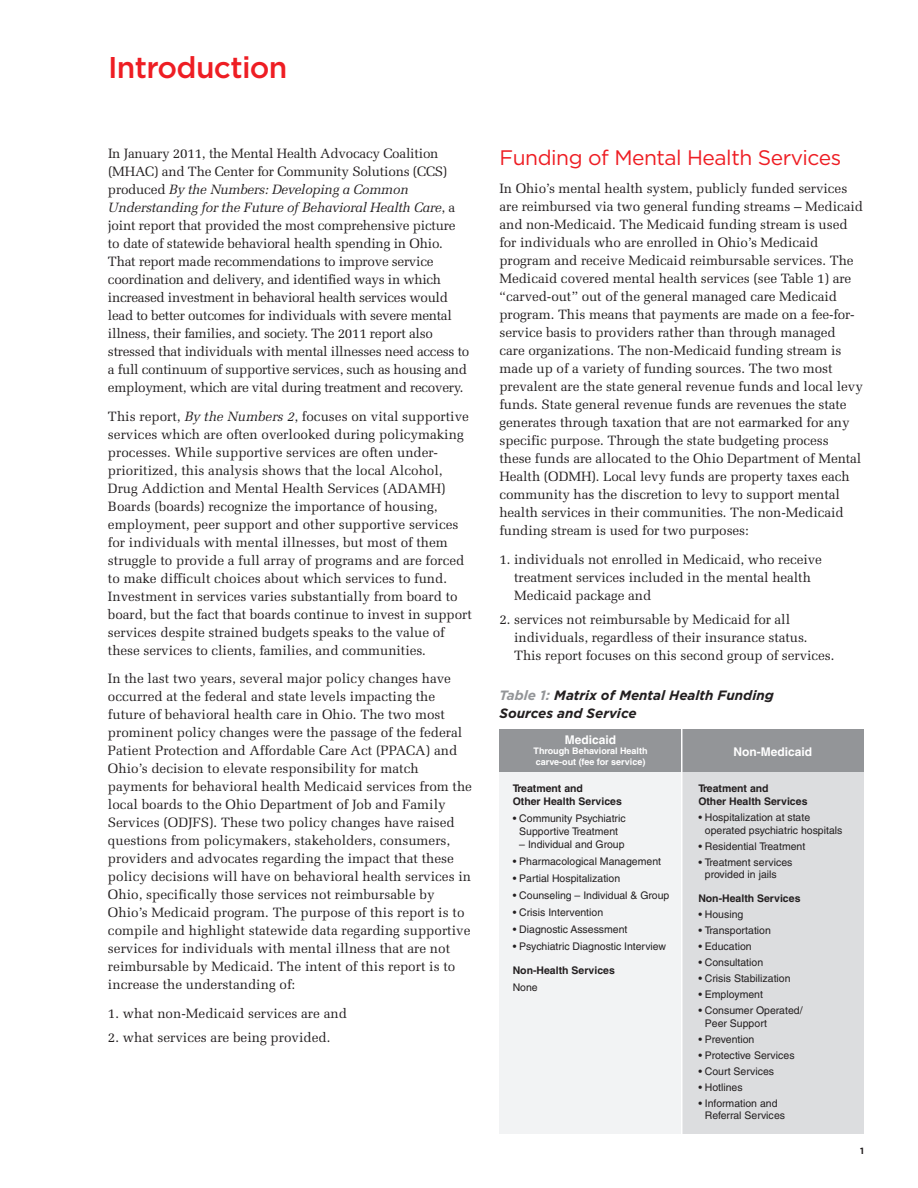
<style>
.page{position:relative;width:918px;height:1188px;background:#fff}
.page>*{position:absolute;margin:0;border:0;box-sizing:border-box;transform-origin:0 0}
.t1{font:500 30px "Gotham HTF";letter-spacing:-.025em;color:#ee1d23}
.t2{font:21px "Gotham HTF";letter-spacing:-.02em;color:#ee1d23}
.t3{font:13.5px/18px "Melior";letter-spacing:-.005em;color:#231f20}
.t4{font:italic 700 13.5px/18px "Gotham HTF";color:#231f20}
.t5{font:700 12px "Helvetica";color:#fff}
.t6{font:10.5px/12.8px "Helvetica";color:#231f20}
.t7{font:700 10.5px/12.8px "Helvetica";color:#231f20}
.t8{font:700 9px/10.5px "Helvetica";color:#fff}
.t9{font:700 9px "Gotham HTF";color:#231f20}
.s1{font-style:italic}
.s2{color:#939598}
</style>
<div class="page">
<div style="left:500px;top:772px;width:182px;height:362px;background:#f2f3f4"></div>
<div style="left:682px;top:772px;width:182px;height:362px;background:#dcdddf"></div>
<div style="left:500px;top:729px;width:364px;height:43px;background:#939598"></div>
<hr style="left:681px;top:728px;width:1px;height:407px;background:#fff">
<h1 class="t1" style="left:108px;top:50px;width:181px">Introduction</h1>
<p class="t3" style="left:108px;top:144px;width:363px">In January 2011, the Mental Health Advocacy Coalition (MHAC) and The Center for Community Solutions (CCS) produced <span class="s1">By the Numbers: Developing a Common Understanding for the Future of Behavioral Health Care</span>, a joint report that provided the most comprehensive picture to date of statewide behavioral health spending in Ohio.<br>That report made recommendations to improve service coordination and delivery, and identified ways in which increased investment in behavioral health services would lead to better outcomes for individuals with severe mental illness, their families, and society. The 2011 report also stressed that individuals with mental illnesses need access to a full continuum of supportive services, such as housing and employment, which are vital during treatment and recovery.</p>
<p class="t3" style="left:108px;top:407px;width:365px">This report, <span class="s1">By the Numbers 2</span>, focuses on vital supportive services which are often overlooked during policymaking processes. While supportive services are often under&shy;prioritized, this analysis shows that the local Alcohol, Drug Addiction and Mental Health Services (ADAMH)<br>Boards (boards) recognize the importance of housing, employment, peer support and other supportive services for individuals with mental illnesses, but most of them struggle to provide a full array of programs and are forced to make difficult choices about which services to fund.<br>Investment in services varies substantially from board to board, but the fact that boards continue to invest in support services despite strained budgets speaks to the value of these services to clients, families, and communities.</p>
<p class="t3" style="left:108px;top:670px;width:366px">In the last two years, several major policy changes have occurred at the federal and state levels impacting the future of behavioral health care in Ohio. The two most prominent policy changes were the passage of the federal Patient Protection and Affordable Care Act (PPACA) and Ohio’s decision to elevate responsibility for match payments for behavioral health Medicaid services from the local boards to the Ohio Department of Job and Family Services (ODJFS). These two policy changes have raised questions from policymakers, stakeholders, consumers, providers and advocates regarding the impact that these policy decisions will have on behavioral health services in Ohio, specifically those services not reimbursable by Ohio’s Medicaid program. The purpose of this report is to compile and highlight statewide data regarding supportive services for individuals with mental illness that are not reimbursable by Medicaid. The intent of this report is to increase the understanding of:</p>
<p class="t3" style="left:108px;top:1005px;width:240px">1. what non-Medicaid services are and</p>
<p class="t3" style="left:108px;top:1028px;width:224px">2. what services are being provided.</p>
<h2 class="t2" style="left:500px;top:145px;width:343px">Funding of Mental Health Services</h2>
<p class="t3" style="left:499px;top:180px;width:365px">In Ohio’s mental health system, publicly funded services are reimbursed via two general funding streams – Medicaid and non-Medicaid. The Medicaid funding stream is used for individuals who are enrolled in Ohio’s Medicaid program and receive Medicaid reimbursable services. The Medicaid covered mental health services (see Table 1) are “carved-out” out of the general managed care Medicaid program. This means that payments are made on a fee-for&shy;service basis to providers rather than through managed care organizations. The non-Medicaid funding stream is made up of a variety of funding sources. The two most prevalent are the state general revenue funds and local levy funds. State general revenue funds are revenues the state generates through taxation that are not earmarked for any specific purpose. Through the state budgeting process these funds are allocated to the Ohio Department of Mental Health (ODMH). Local levy funds are property taxes each community has the discretion to levy to support mental health services in their communities. The non-Medicaid funding stream is used for two purposes:</p>
<p class="t3" style="left:514px;top:551px;width:309px;text-indent:-15px">1. individuals not enrolled in Medicaid, who receive treatment services included in the mental health<br>Medicaid package and</p>
<p class="t3" style="left:514px;top:610px;width:322px;text-indent:-15px">2. services not reimbursable by Medicaid for all individuals, regardless of their insurance status.<br>This report focuses on this second group of services.</p>
<p class="t4" style="left:500px;top:686px;width:276px"><span class="s2">Table 1:</span> Matrix of Mental Health Funding<br>Sources and Service</p>
<p class="t5" style="left:565px;top:735px;width:53px">Medicaid</p>
<p class="t8" style="left:534px;top:747px;width:116px">Through Behavioral Health carve-out (fee for service)</p>
<p class="t5" style="left:734px;top:748px;width:80px">Non-Medicaid</p>
<p class="t7" style="left:513px;top:783px;width:111px">Treatment and<br>Other Health Services</p>
<p class="t6" style="left:513px;top:813px;width:115px;text-align:center">• Community Psychiatric<br>Supportive Treatment</p>
<p class="t6" style="left:519px;top:838px;width:107px">– Individual and Group</p>
<p class="t6" style="left:513px;top:856px;width:150px">• Pharmacological Management</p>
<p class="t6" style="left:513px;top:873px;width:109px">• Partial Hospitalization</p>
<p class="t6" style="left:513px;top:890px;width:158px">• Counseling – Individual &amp; Group</p>
<p class="t6" style="left:513px;top:907px;width:92px">• Crisis Intervention</p>
<p class="t6" style="left:513px;top:924px;width:116px">• Diagnostic Assessment</p>
<p class="t6" style="left:513px;top:941px;width:155px">• Psychiatric Diagnostic Interview</p>
<p class="t7" style="left:513px;top:964px;width:104px">Non-Health Services</p>
<p class="t6" style="left:513px;top:982px;width:27px">None</p>
<p class="t7" style="left:698px;top:783px;width:111px">Treatment and<br>Other Health Services</p>
<p class="t6" style="left:705px;top:812px;width:139px;text-indent:-7px">• Hospitalization at state operated psychiatric hospitals</p>
<p class="t6" style="left:698px;top:841px;width:109px">• Residential Treatment</p>
<p class="t6" style="left:705px;top:857px;width:89px;text-indent:-7px">• Treatment services provided in jails</p>
<p class="t7" style="left:698px;top:893px;width:104px">Non-Health Services</p>
<p class="t6" style="left:698px;top:909px;width:47px">• Housing</p>
<p class="t6" style="left:698px;top:925px;width:74px">• Transportation</p>
<p class="t6" style="left:698px;top:941px;width:55px">• Education</p>
<p class="t6" style="left:698px;top:957px;width:66px">• Consultation</p>
<p class="t6" style="left:698px;top:973px;width:94px">• Crisis Stabilization</p>
<p class="t6" style="left:698px;top:989px;width:66px">• Employment</p>
<p class="t6" style="left:705px;top:1005px;width:99px;text-indent:-7px">• Consumer Operated/<br>Peer Support</p>
<p class="t6" style="left:698px;top:1034px;width:58px">• Prevention</p>
<p class="t6" style="left:698px;top:1050px;width:98px">• Protective Services</p>
<p class="t6" style="left:698px;top:1066px;width:77px">• Court Services</p>
<p class="t6" style="left:698px;top:1082px;width:46px">• Hotlines</p>
<p class="t6" style="left:705px;top:1098px;width:82px;text-indent:-7px">• Information and<br>Referral Services</p>
<p class="t9" style="left:860px;top:1145px;width:5px">1</p>
</div>
